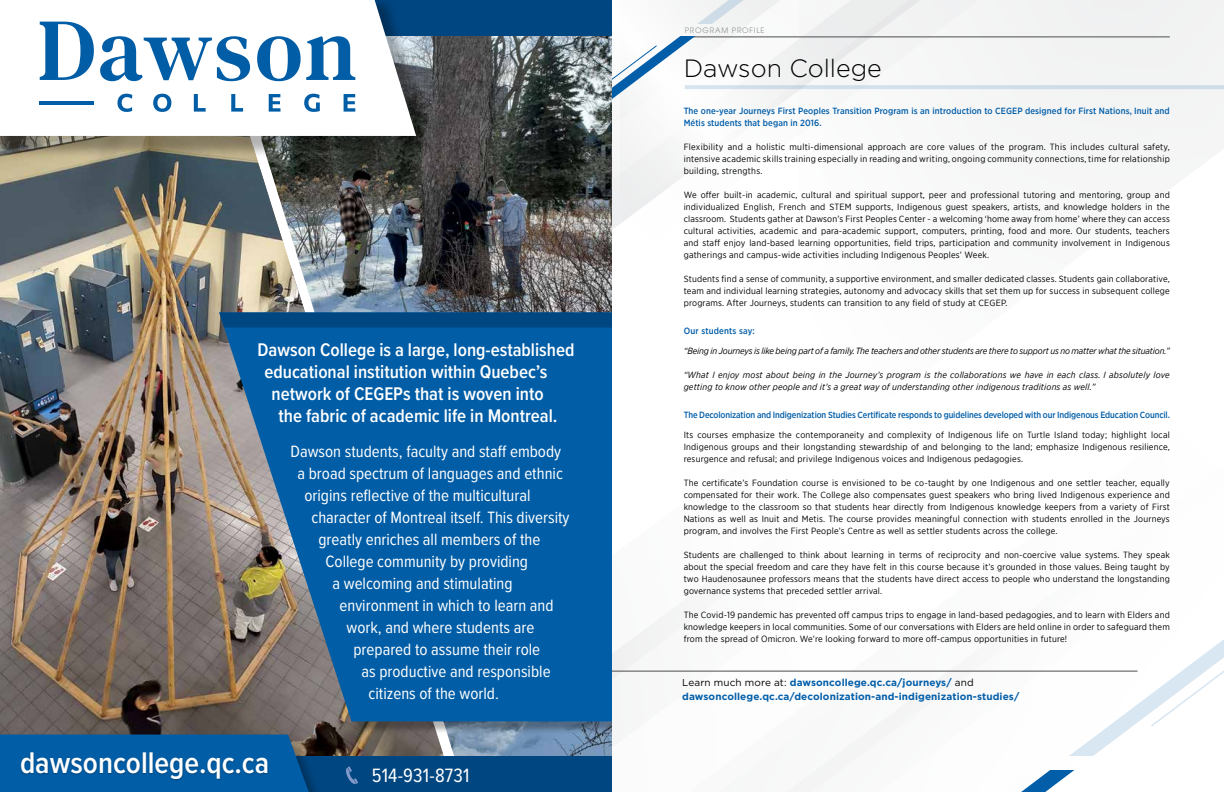
<style>
.page{position:relative;width:1224px;height:792px;background:#fff}
.page>*{position:absolute;margin:0;border:0;box-sizing:border-box;transform-origin:0 0}
.t1{font:600 31px "Proxima Nova Cond";color:#fff}
.t2{font:300 25px "Gotham";color:#000}
.t3{font:20px "Proxima Nova Cond";letter-spacing:.01em;color:#fff}
.t4{font:600 19px "Proxima Nova Cond";color:#fff}
.t5{font:17px "Proxima Nova Cond";color:#fff}
.t6{font:700 10px/14px "Gotham";letter-spacing:.01em;color:#025ea9}
.t7{font:9px/12px "Gotham Narrow";letter-spacing:.02em;color:#000;text-align:justify}
.t8{font:500 9px/12px "Gotham Narrow";color:#025ea9}
.t9{font:italic 9px/12px "Gotham Narrow";letter-spacing:.015em;color:#000}
.t10{font:italic 9px "Gotham Narrow";letter-spacing:-.01em;color:#000}
.t11{font:500 9px "Gotham Narrow";letter-spacing:.02em;color:#025ea9}
.t12{font:7.5px "Avant Garde";letter-spacing:.1em;color:#939598}
.s1{font-weight:400;color:#000}
</style>
<div class="page">
<svg style="left:612px;top:606px;width:463px;height:186px"></svg>
<svg style="left:612px;top:0;width:612px;height:229px;fill:#f6f6f7"></svg>
<hr style="left:685px;top:37px;width:485px;height:1px;background:#4d4d4f">
<hr style="left:685px;top:85px;width:539px;height:4px;background:#d0dfea">
<svg style="left:612px;top:37px;width:104px;height:113px"></svg>
<svg style="left:641px;top:0;width:151px;height:24px"></svg>
<svg style="left:1048px;top:606px;width:176px;height:150px"></svg>
<svg style="left:959px;top:771px;width:116px;height:21px"></svg>
<hr style="left:611px;top:671px;width:527px;height:1px;background:#4d4d4f">
<img style="left:455px;top:734px;width:157px;height:22px">
<img style="left:0;top:159px;width:396px;height:597px">
<img style="left:261px;top:36px;width:351px;height:276px">
<div style="left:306px;top:0;width:306px;height:36px;background:#004681"></div>
<div style="left:221px;top:314px;width:391px;height:420px;background:#000;opacity:.3"></div>
<svg style="left:219px;top:328px;width:393px;height:393px;background:#19649e"></svg>
<svg style="left:219px;top:312px;width:393px;height:16px;background:#024882"></svg>
<div style="left:0;top:0;width:438px;height:159px;background:#000;opacity:.3"></div>
<svg style="left:0;top:0;width:416px;height:136px"></svg>
<svg style="left:117px;top:94px;width:15px;height:18px"></svg>
<svg style="left:153px;top:94px;width:18px;height:18px"></svg>
<svg style="left:194px;top:94px;width:12px;height:18px"></svg>
<svg style="left:231px;top:94px;width:12px;height:18px"></svg>
<svg style="left:269px;top:94px;width:11px;height:18px"></svg>
<svg style="left:304px;top:94px;width:16px;height:18px"></svg>
<svg style="left:344px;top:94px;width:11px;height:18px"></svg>
<svg style="left:40px;top:22px;width:54px;height:58px"></svg>
<svg style="left:100px;top:36px;width:150px;height:45px"></svg>
<svg style="left:257px;top:36px;width:98px;height:45px"></svg>
<hr style="left:40px;top:101px;width:54px;height:3px;background:#005da6">
<div style="left:0;top:756px;width:612px;height:36px;background:#004681"></div>
<div style="left:0;top:734px;width:326px;height:58px;background:#000;opacity:.3"></div>
<div style="left:0;top:735px;width:309px;height:57px;background:#005da6"></div>
<div style="left:20px;top:752px;width:250px;height:30px;background:#000;opacity:.3"></div>
<svg style="left:346px;top:766px;width:12px;height:19px"></svg>
<h3 class="t4" style="left:257px;top:335px;width:319px">Dawson College is a large, long-established</h3>
<h3 class="t4" style="left:264px;top:357px;width:284px">educational institution within Quebec’s</h3>
<h3 class="t4" style="left:271px;top:379px;width:274px">network of CEGEPs that is woven into</h3>
<h3 class="t4" style="left:278px;top:401px;width:281px">the fabric of academic life in Montreal.</h3>
<h3 class="t5" style="left:290px;top:439px;width:272px">Dawson students, faculty and staff embody</h3>
<h3 class="t5" style="left:297px;top:461px;width:267px">a broad spectrum of languages and ethnic</h3>
<h3 class="t5" style="left:304px;top:483px;width:228px">origins reflective of the multicultural</h3>
<h3 class="t5" style="left:311px;top:505px;width:260px">character of Montreal itself. This diversity</h3>
<h3 class="t5" style="left:318px;top:527px;width:223px">greatly enriches all members of the</h3>
<h3 class="t5" style="left:326px;top:549px;width:204px">College community by providing</h3>
<h3 class="t5" style="left:333px;top:571px;width:182px">a welcoming and stimulating</h3>
<h3 class="t5" style="left:340px;top:593px;width:216px">environment in which to learn and</h3>
<h3 class="t5" style="left:347px;top:615px;width:189px">work, and where students are</h3>
<h3 class="t5" style="left:354px;top:637px;width:188px">prepared to assume their role</h3>
<h3 class="t5" style="left:362px;top:659px;width:191px">as productive and responsible</h3>
<h3 class="t5" style="left:369px;top:681px;width:132px">citizens of the world.</h3>
<h1 class="t1" style="left:20px;top:740px;width:251px">dawsoncollege.qc.ca</h1>
<h3 class="t3" style="left:372px;top:761px;width:99px">514-931-8731</h3>
<p class="t12" style="left:685px;top:26px;width:81px">PROGRAM PROFILE</p>
<h2 class="t2" style="left:684px;top:52px;width:200px">Dawson College</h2>
<p class="t8" style="left:684px;top:105px;width:488px">The one-year Journeys First Peoples Transition Program is an introduction to CEGEP designed for First Nations, Inuit and<br>Métis students that began in 2016.</p>
<p class="t7" style="left:684px;top:141px;width:488px">Flexibility and a holistic multi-dimensional approach are core values of the program. This includes cultural safety, intensive academic skills training especially in reading and writing, ongoing community connections, time for relationship building, strengths.</p>
<p class="t7" style="left:684px;top:189px;width:488px">We offer built-in academic, cultural and spiritual support, peer and professional tutoring and mentoring, group and individualized English, French and STEM supports, Indigenous guest speakers, artists, and knowledge holders in the classroom. Students gather at Dawson’s First Peoples Center - a welcoming ‘home away from home’ where they can access cultural activities, academic and para-academic support, computers, printing, food and more. Our students, teachers and staff enjoy land-based learning opportunities, field trips, participation and community involvement in Indigenous gatherings and campus-wide activities including Indigenous Peoples’ Week.</p>
<p class="t7" style="left:684px;top:273px;width:488px">Students find a sense of community, a supportive environment, and smaller dedicated classes. Students gain collaborative, team and individual learning strategies, autonomy and advocacy skills that set them up for success in subsequent college programs. After Journeys, students can transition to any field of study at CEGEP.</p>
<p class="t11" style="left:684px;top:325px;width:73px">Our students say:</p>
<p class="t10" style="left:684px;top:345px;width:488px">“Being in Journeys is like being part of a family. The teachers and other students are there to support us no matter what the situation.”</p>
<p class="t9" style="left:684px;top:369px;width:488px">“What I enjoy most about being in the Journey’s program is the collaborations we have in each class. I absolutely love getting to know other people and it’s a great way of understanding other indigenous traditions as well.”</p>
<p class="t8" style="left:684px;top:409px;width:488px">The Decolonization and Indigenization Studies Certificate responds to guidelines developed with our Indigenous Education Council.</p>
<p class="t7" style="left:684px;top:429px;width:488px">Its courses emphasize the contemporaneity and complexity of Indigenous life on Turtle Island today; highlight local Indigenous groups and their longstanding stewardship of and belonging to the land; emphasize Indigenous resilience, resurgence and refusal; and privilege Indigenous voices and Indigenous pedagogies.</p>
<p class="t7" style="left:684px;top:477px;width:488px">The certificate’s Foundation course is envisioned to be co-taught by one Indigenous and one settler teacher, equally compensated for their work. The College also compensates guest speakers who bring lived Indigenous experience and knowledge to the classroom so that students hear directly from Indigenous knowledge keepers from a variety of First Nations as well as Inuit and Metis. The course provides meaningful connection with students enrolled in the Journeys program, and involves the First People’s Centre as well as settler students across the college.</p>
<p class="t7" style="left:684px;top:549px;width:488px">Students are challenged to think about learning in terms of reciprocity and non-coercive value systems. They speak about the special freedom and care they have felt in this course because it’s grounded in those values. Being taught by two Haudenosaunee professors means that the students have direct access to people who understand the longstanding governance systems that preceded settler arrival.</p>
<p class="t7" style="left:684px;top:609px;width:488px">The Covid-19 pandemic has prevented off campus trips to engage in land-based pedagogies, and to learn with Elders and knowledge keepers in local communities. Some of our conversations with Elders are held online in order to safeguard them from the spread of Omicron. We’re looking forward to more off-campus opportunities in future!</p>
<p class="t6" style="left:682px;top:676px;width:339px"><span class="s1">Learn much more at:</span> dawsoncollege.qc.ca/journeys/ <span class="s1">and </span>dawsoncollege.qc.ca/decolonization-and-indigenization-studies/</p>
</div>
